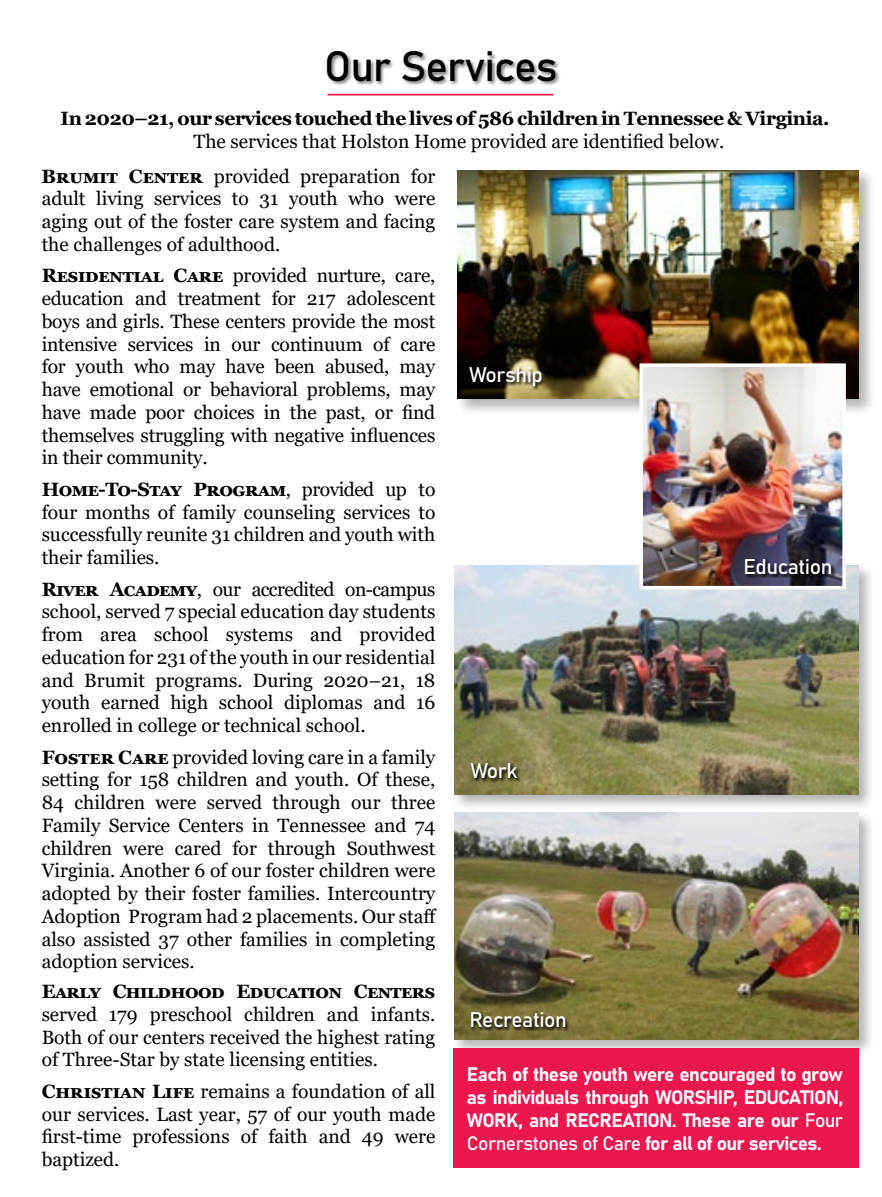
<style>
.page{position:relative;width:882px;height:1197px;background:#fff}
.page>*{position:absolute;margin:0;border:0;box-sizing:border-box;transform-origin:0 0}
.t1{font:42px "Bahnschrift";letter-spacing:-.02em;color:#000}
.t2{font:21px "Bahnschrift";letter-spacing:-.02em;color:#fff}
.t3{font:19.25px/22.8px "Georgia";color:#000;text-align:justify}
.t4{font:19.25px/23.1px "Bahnschrift";letter-spacing:-.03em;color:#fff;text-align:justify}
.t5{font:700 19.25px "Georgia";letter-spacing:-.02em;color:#000}
.s1{font-weight:700}
</style>
<div class="page">
<div style="left:456px;top:168px;width:420px;height:248px;background:#000;opacity:.3"></div>
<img style="left:458px;top:170px;width:401px;height:229px">
<div style="left:452px;top:810px;width:424px;height:247px;background:#000;opacity:.3"></div>
<img style="left:455px;top:813px;width:404px;height:227px">
<div style="left:326px;top:52px;width:235px;height:33px;background:#000;opacity:.5"></div>
<div style="left:453px;top:1048px;width:406px;height:120px;background:#ed174f"></div>
<hr style="left:328px;top:94px;width:225px;height:2px;background:#ed174f">
<svg style="left:471px;top:1012px;width:98px;height:19px;background:#564f27"></svg>
<div style="left:452px;top:563px;width:424px;height:248px;background:#000;opacity:.3"></div>
<img style="left:455px;top:565px;width:404px;height:229px">
<svg style="left:469px;top:763px;width:52px;height:19px"></svg>
<img style="left:645px;top:368px;width:196px;height:216px">
<div style="left:640px;top:363px;width:206px;height:226px;border:4px solid #fff"></div>
<svg style="left:469px;top:367px;width:77px;height:24px;background:#46412b"></svg>
<svg style="left:745px;top:559px;width:91px;height:19px;background:#272737"></svg>
<h1 class="t1" style="left:324px;top:34px;width:235px">Our Services</h1>
<p class="t5" style="left:61px;top:106px;width:770px">In 2020–21, our services touched the lives of 586 children in Tennessee &amp; Virginia.</p>
<p class="t3" style="left:194px;top:130px;width:532px">The services that Holston Home provided are identified below.</p>
<p class="t3" style="left:42px;top:165px;width:395px"><span class="s1">Brumit Center</span> provided preparation for adult living services to 31 youth who were aging out of the foster care system and facing the challenges of adulthood.</p>
<p class="t3" style="left:42px;top:265px;width:395px"><span class="s1">Residential Care</span> provided nurture, care, education and treatment for 217 adolescent boys and girls. These centers provide the most intensive services in our continuum of care for youth who may have been abused, may have emotional or behavioral problems, may have made poor choices in the past, or find themselves struggling with negative influences in their community.</p>
<p class="t3" style="left:42px;top:478px;width:395px"><span class="s1">Home-To-Stay Program</span>, provided up to four months of family counseling services to successfully reunite 31 children and youth with their families.</p>
<p class="t3" style="left:42px;top:578px;width:395px"><span class="s1">River Academy</span>, our accredited on-campus school, served 7 special education day students from area school systems and provided education for 231 of the youth in our residential and Brumit programs. During 2020–21, 18 youth earned high school diplomas and 16 enrolled in college or technical school.</p>
<p class="t3" style="left:42px;top:746px;width:397px"><span class="s1">Foster Care</span> provided loving care in a family setting for 158 children and youth. Of these, 84 children were served through our three Family Service Centers in Tennessee and 74 children were cared for through Southwest Virginia. Another 6 of our foster children were adopted by their foster families. Intercountry Adoption Program had 2 placements. Our staff also assisted 37 other families in completing adoption services.</p>
<p class="t5" style="left:42px;top:979px;width:395px">Early Childhood Education Centers</p>
<p class="t3" style="left:42px;top:1003px;width:395px">served 179 preschool children and infants.<br>Both of our centers received the highest rating of Three-Star by state licensing entities.</p>
<p class="t3" style="left:42px;top:1080px;width:395px"><span class="s1">Christian Life</span> remains a foundation of all our services. Last year, 57 of our youth made first-time professions of faith and 49 were baptized.</p>
<p class="t2" style="left:469px;top:359px;width:76px">Worship</p>
<p class="t2" style="left:470px;top:755px;width:49px">Work</p>
<p class="t2" style="left:469px;top:1004px;width:99px">Recreation</p>
<p class="t2" style="left:743px;top:551px;width:91px">Education</p>
<p class="t4" style="left:467px;top:1061px;width:378px">Each of these youth were encouraged to grow as individuals through WORSHIP, EDUCATION, WORK, and RECREATION. These are our Four Cornerstones of Care for all of our services.</p>
</div>
